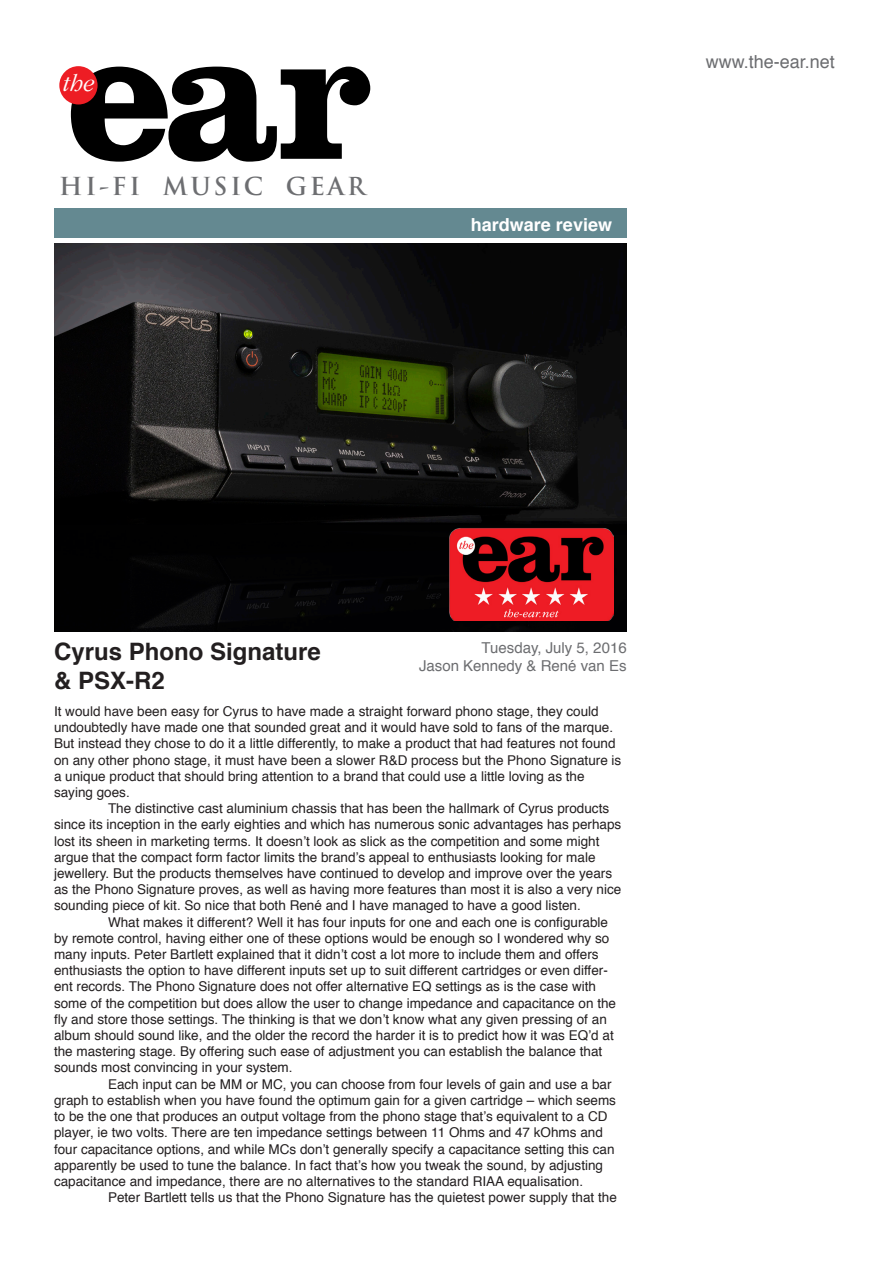
<style>
.page{position:relative;width:893px;height:1263px;background:#fff}
.page>*{position:absolute;margin:0;border:0;box-sizing:border-box;transform-origin:0 0}
.t1{font:700 190.95px "Clarendon";color:#000}
.t2{font:italic 300 24.6px "Garamond IT Cby BT";color:#fff}
.t3{font:700 24.15px "Trajan Pro";letter-spacing:.11em;color:#6d6e71}
.t4{font:700 24px "Helvetica";color:#231f20}
.t5{font:18px "Helvetica";color:#6c6d70}
.t6{font:700 18px "Helvetica";color:#fff}
.t7{font:15px "Helvetica";color:#6c6d70}
.t8{font:13.5px/16.2px "Helvetica";color:#231f20}
</style>
<div class="page">
<div style="left:59px;top:66px;width:39px;height:38px;background:#ed1d24;border-radius:50%"></div>
<img style="left:54px;top:244px;width:573px;height:387px">
<img style="left:449px;top:528px;width:164px;height:92px">
<div style="left:54px;top:208px;width:573px;height:30px;background:#648991"></div>
<p class="t1" style="left:66px;top:-21px;width:308px">ear</p>
<p class="t2" style="left:64px;top:69px;width:33px">the</p>
<p class="t3" style="left:59px;top:171px;width:308px">HI-FI MUSIC GEAR</p>
<p class="t6" style="left:471px;top:210px;width:143px">hardware review</p>
<p class="t5" style="left:706px;top:47px;width:131px">www.the-ear.net</p>
<p class="t4" style="left:54px;top:632px;width:268px">Cyrus Phono Signature</p>
<p class="t4" style="left:54px;top:661px;width:112px">&amp; PSX-R2</p>
<p class="t7" style="left:482px;top:636px;width:147px">Tuesday, July 5, 2016</p>
<p class="t7" style="left:419px;top:654px;width:209px">Jason Kennedy &amp; René van Es</p>
<p class="t8" style="left:54px;top:704px;width:569px">It would have been easy for Cyrus to have made a straight forward phono stage, they could undoubtedly have made one that sounded great and it would have sold to fans of the marque.<br>But instead they chose to do it a little differently, to make a product that had features not found on any other phono stage, it must have been a slower R&amp;D process but the Phono Signature is a unique product that should bring attention to a brand that could use a little loving as the saying goes.</p>
<p class="t8" style="left:54px;top:801px;width:569px;text-indent:54px">The distinctive cast aluminium chassis that has been the hallmark of Cyrus products since its inception in the early eighties and which has numerous sonic advantages has perhaps lost its sheen in marketing terms. It doesn’t look as slick as the competition and some might argue that the compact form factor limits the brand’s appeal to enthusiasts looking for male jewellery. But the products themselves have continued to develop and improve over the years as the Phono Signature proves, as well as having more features than most it is also a very nice sounding piece of kit. So nice that both René and I have managed to have a good listen.</p>
<p class="t8" style="left:54px;top:914px;width:564px;text-indent:54px">What makes it different? Well it has four inputs for one and each one is configurable by remote control, having either one of these options would be enough so I wondered why so many inputs. Peter Bartlett explained that it didn’t cost a lot more to include them and offers enthusiasts the option to have different inputs set up to suit different cartridges or even differ&shy;ent records. The Phono Signature does not offer alternative EQ settings as is the case with some of the competition but does allow the user to change impedance and capacitance on the fly and store those settings. The thinking is that we don’t know what any given pressing of an album should sound like, and the older the record the harder it is to predict how it was EQ’d at the mastering stage. By offering such ease of adjustment you can establish the balance that sounds most convincing in your system.</p>
<p class="t8" style="left:54px;top:1076px;width:564px;text-indent:54px">Each input can be MM or MC, you can choose from four levels of gain and use a bar graph to establish when you have found the optimum gain for a given cartridge – which seems to be the one that produces an output voltage from the phono stage that’s equivalent to a CD player, ie two volts. There are ten impedance settings between 11 Ohms and 47 kOhms and four capacitance options, and while MCs don’t generally specify a capacitance setting this can apparently be used to tune the balance. In fact that’s how you tweak the sound, by adjusting capacitance and impedance, there are no alternatives to the standard RIAA equalisation.</p>
<p class="t8" style="left:108px;top:1190px;width:510px">Peter Bartlett tells us that the Phono Signature has the quietest power supply that the</p>
</div>
